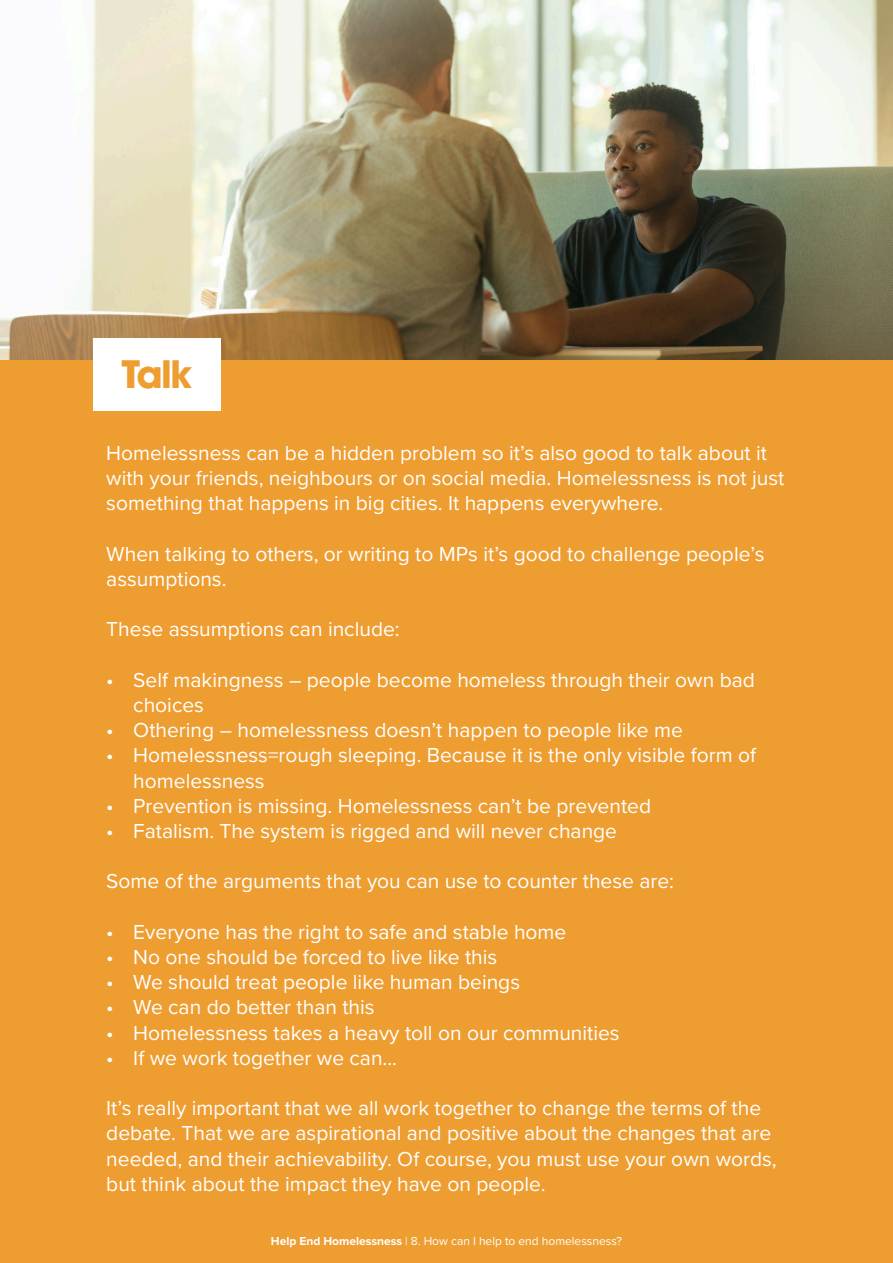
<style>
.page{position:relative;width:893px;height:1263px;background:#fff}
.page>*{position:absolute;margin:0;border:0;box-sizing:border-box;transform-origin:0 0}
.t1{font:700 37.5px "ITC Avant Garde Pro";color:#ee9d31}
.t2{font:21px/25.2px "Proxima Nova";color:#fff}
.t3{font:12px "Proxima Nova";color:#fff}
.s1{font-weight:700}
</style>
<div class="page">
<img style="left:1px;top:0;width:892px;height:360px">
<div style="left:0;top:360px;width:893px;height:903px;background:#ee9d31"></div>
<div style="left:94px;top:338px;width:127px;height:73px;background:#fff"></div>
<h1 class="t1" style="left:122px;top:349px;width:72px">Talk</h1>
<p class="t2" style="left:106px;top:439px;width:680px">Homelessness can be a hidden problem so it’s also good to talk about it with your friends, neighbours or on social media. Homelessness is not just something that happens in big cities. It happens everywhere.</p>
<p class="t2" style="left:106px;top:540px;width:660px">When talking to others, or writing to MPs it’s good to challenge people’s assumptions.</p>
<p class="t2" style="left:106px;top:616px;width:295px">These assumptions can include:</p>
<p class="t2" style="left:133px;top:666px;width:623px;text-indent:-27px">• Self makingness – people become homeless through their own bad choices</p>
<p class="t2" style="left:106px;top:717px;width:578px">• Othering – homelessness doesn’t happen to people like me</p>
<p class="t2" style="left:133px;top:742px;width:624px;text-indent:-27px">• Homelessness=rough sleeping. Because it is the only visible form of homelessness</p>
<p class="t2" style="left:106px;top:792px;width:546px">• Prevention is missing. Homelessness can’t be prevented</p>
<p class="t2" style="left:106px;top:817px;width:512px">• Fatalism. The system is rigged and will never change</p>
<p class="t2" style="left:106px;top:868px;width:569px">Some of the arguments that you can use to counter these are:</p>
<p class="t2" style="left:106px;top:918px;width:462px">• Everyone has the right to safe and stable home</p>
<p class="t2" style="left:106px;top:943px;width:393px">• No one should be forced to live like this</p>
<p class="t2" style="left:106px;top:969px;width:415px">• We should treat people like human beings</p>
<p class="t2" style="left:106px;top:994px;width:270px">• We can do better than this</p>
<p class="t2" style="left:106px;top:1019px;width:515px">• Homelessness takes a heavy toll on our communities</p>
<p class="t2" style="left:106px;top:1044px;width:292px">• If we work together we can...</p>
<p class="t2" style="left:106px;top:1095px;width:672px">It’s really important that we all work together to change the terms of the debate. That we are aspirational and positive about the changes that are needed, and their achievability. Of course, you must use your own words, but think about the impact they have on people.</p>
<p class="t3" style="left:271px;top:1232px;width:353px"><span class="s1">Help End Homelessness</span> | 8. How can I help to end homelessness?</p>
</div>
